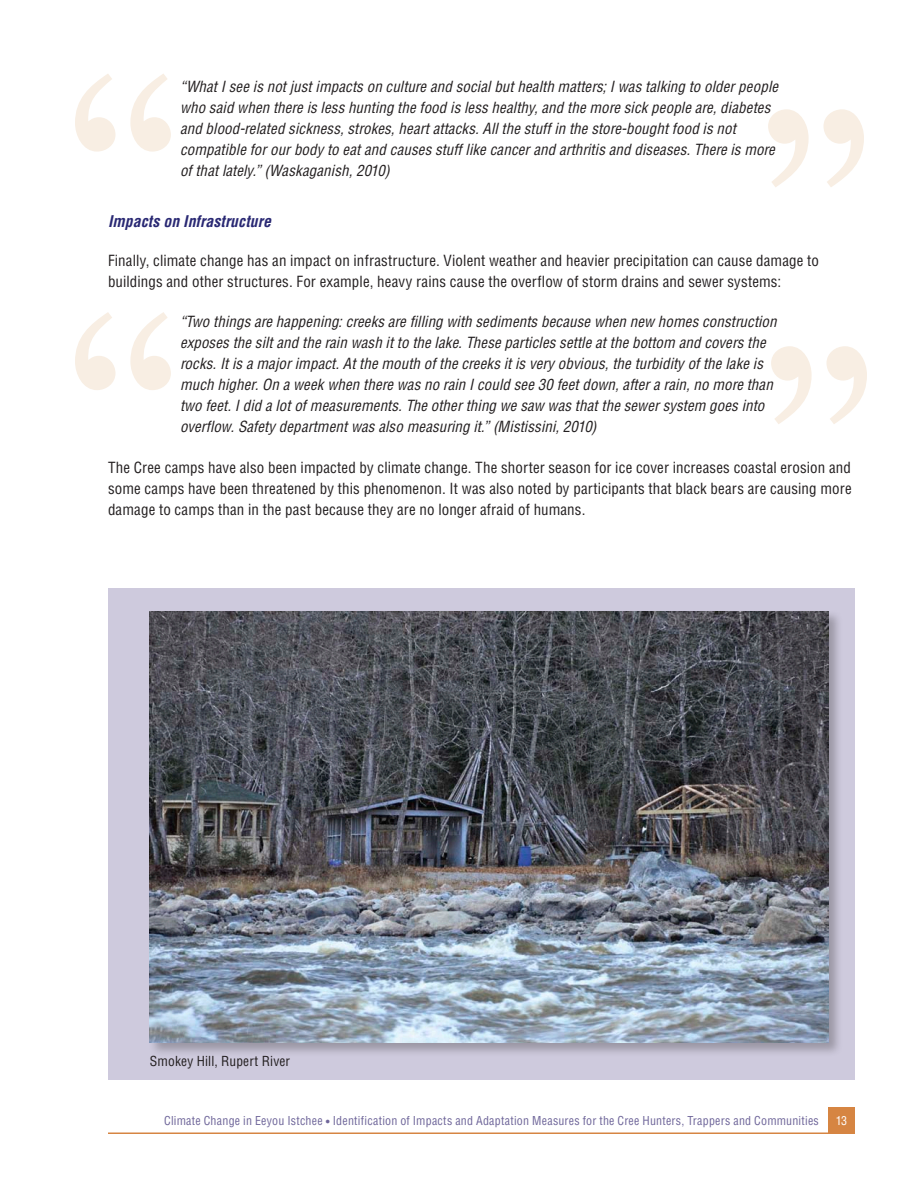
<style>
.page{position:relative;width:918px;height:1188px;background:#fff}
.page>*{position:absolute;margin:0;border:0;box-sizing:border-box;transform-origin:0 0}
.t1{font:italic 700 condensed 15.75px "Helvetica LT Std";letter-spacing:.005em;color:#292873}
.t2{font:italic condensed 15px/21px "Helvetica LT Std";letter-spacing:.005em;color:#231f20}
.t3{font:condensed 15px/21px "Helvetica LT Std";letter-spacing:.01em;color:#231f20}
.t4{font:condensed 13.5px "Helvetica LT Std";letter-spacing:.01em;color:#231f20}
.t5{font:condensed 12px "Helvetica LT Std";letter-spacing:.02em;color:#6f669a}
.t6{font:condensed 12px "Helvetica LT Std";color:#fff}
</style>
<div class="page">
<hr style="left:108px;top:1132px;width:747px;height:2px;background:#d68542">
<div style="left:828px;top:1107px;width:27px;height:27px;background:#d68542"></div>
<svg style="left:75px;top:312px;width:96px;height:78px"></svg>
<svg style="left:771px;top:346px;width:96px;height:78px"></svg>
<svg style="left:768px;top:109px;width:96px;height:78px"></svg>
<svg style="left:75px;top:74px;width:96px;height:78px"></svg>
<div style="left:108px;top:588px;width:747px;height:492px;background:#cecadd"></div>
<div style="left:148px;top:609px;width:695px;height:448px;background:#231f20;opacity:.3"></div>
<img style="left:150px;top:611px;width:678px;height:432px">
<p class="t2" style="left:180px;top:76px;width:600px">“What I see is not just impacts on culture and social but health matters; I was talking to older people who said when there is less hunting the food is less healthy, and the more sick people are, diabetes and blood-related sickness, strokes, heart attacks. All the stuff in the store-bought food is not compatible for our body to eat and causes stuff like cancer and arthritis and diseases. There is more of that lately.” (Waskaganish, 2010)</p>
<p class="t1" style="left:108px;top:211px;width:164px">Impacts on Infrastructure</p>
<p class="t3" style="left:108px;top:250px;width:712px">Finally, climate change has an impact on infrastructure. Violent weather and heavier precipitation can cause damage to buildings and other structures. For example, heavy rains cause the overflow of storm drains and sewer systems:</p>
<p class="t2" style="left:180px;top:312px;width:598px">“Two things are happening: creeks are filling with sediments because when new homes construction exposes the silt and the rain wash it to the lake. These particles settle at the bottom and covers the rocks. It is a major impact. At the mouth of the creeks it is very obvious, the turbidity of the lake is much higher. On a week when there was no rain I could see 30 feet down, after a rain, no more than two feet. I did a lot of measurements. The other thing we saw was that the sewer system goes into overflow. Safety department was also measuring it.” (Mistissini, 2010)</p>
<p class="t3" style="left:108px;top:457px;width:745px;text-align:justify">The Cree camps have also been impacted by climate change. The shorter season for ice cover increases coastal erosion and some camps have been threatened by this phenomenon. It was also noted by participants that black bears are causing more damage to camps than in the past because they are no longer afraid of humans.</p>
<p class="t4" style="left:150px;top:1053px;width:142px">Smokey Hill, Rupert River</p>
<p class="t5" style="left:164px;top:1113px;width:656px">Climate Change in Eeyou Istchee • Identification of Impacts and Adaptation Measures for the Cree Hunters, Trappers and Communities</p>
<p class="t6" style="left:836px;top:1113px;width:13px">13</p>
</div>
